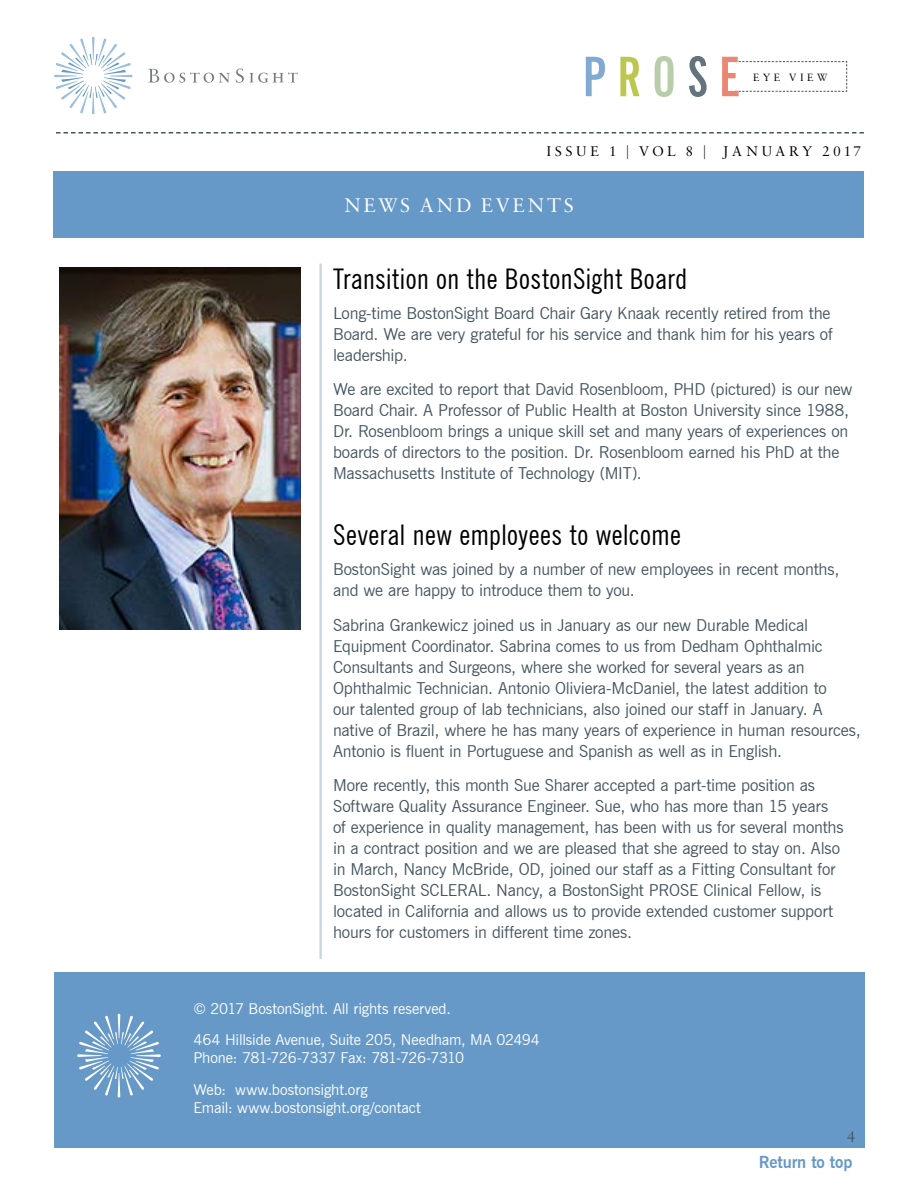
<style>
.page{position:relative;width:918px;height:1188px;background:#fff}
.page>*{position:absolute;margin:0;border:0;box-sizing:border-box;transform-origin:0 0}
.t1{font:700 extra-condensed 54.6px "News Gothic BT";letter-spacing:.205em;color:#82a9d1}
.t2{font:condensed 28.5px "News Gothic BT";letter-spacing:.015em;color:#000}
.t3{font:21px "Sabon MT Pro";letter-spacing:.115em;color:#fff}
.t4{font:16.5px/21px "News Gothic BT";letter-spacing:-.01em;color:#455560}
.t5{font:700 16.5px "News Gothic BT";letter-spacing:-.005em;color:#6799c8}
.t6{font:16.5px "Sabon MT Pro";color:#455560}
.t7{font:15px/31.5px "News Gothic BT";letter-spacing:-.01em;color:#fff}
.t8{font:15px "Sabon MT Pro";letter-spacing:.22em;color:#000}
.t9{font:11.25px "Sabon MT Pro";letter-spacing:.3em;color:#000}
.s1{color:#bdc750}
.s2{color:#b8ceaa}
.s3{color:#64747f}
.s4{color:#ea8673}
</style>
<div class="page">
<svg style="left:56px;top:132px;width:808px;height:2px"></svg>
<svg style="left:735px;top:61px;width:112px;height:31px"></svg>
<svg style="left:54px;top:37px;width:79px;height:77px"></svg>
<svg style="left:148px;top:69px;width:82px;height:14px"></svg>
<svg style="left:236px;top:69px;width:8px;height:14px"></svg>
<svg style="left:250px;top:72px;width:47px;height:11px"></svg>
<div style="left:54px;top:972px;width:810px;height:176px;background:#6799c8"></div>
<svg style="left:77px;top:1014px;width:84px;height:83px"></svg>
<hr style="left:320px;top:508px;width:2px;height:451px;background:#3b6e8f">
<div style="left:54px;top:171px;width:810px;height:66px;background:#6799c8"></div>
<hr style="left:320px;top:264px;width:2px;height:244px;background:#3b6e8f">
<img style="left:60px;top:267px;width:240px;height:363px">
<h1 class="t1" style="left:582px;top:44px;width:158px">P<span class="s1">R</span><span class="s2">O</span><span class="s3">S</span><span class="s4">E</span></h1>
<p class="t9" style="left:753px;top:70px;width:76px">EYE VIEW</p>
<p class="t8" style="left:547px;top:142px;width:316px">ISSUE 1 | VOL 8 | JANUARY 2017</p>
<p class="t3" style="left:344px;top:192px;width:231px">NEWS AND EVENTS</p>
<h2 class="t2" style="left:333px;top:261px;width:356px">Transition on the BostonSight Board</h2>
<p class="t4" style="left:333px;top:302px;width:501px">Long-time BostonSight Board Chair Gary Knaak recently retired from the<br>Board. We are very grateful for his service and thank him for his years of leadership.</p>
<p class="t4" style="left:333px;top:379px;width:521px">We are excited to report that David Rosenbloom, PHD (pictured) is our new Board Chair. A Professor of Public Health at Boston University since 1988, Dr. Rosenbloom brings a unique skill set and many years of experiences on boards of directors to the position. Dr. Rosenbloom earned his PhD at the Massachusetts Institute of Technology (MIT).</p>
<h2 class="t2" style="left:333px;top:518px;width:349px">Several new employees to welcome</h2>
<p class="t4" style="left:333px;top:559px;width:508px">BostonSight was joined by a number of new employees in recent months, and we are happy to introduce them to you.</p>
<p class="t4" style="left:333px;top:614px;width:529px">Sabrina Grankewicz joined us in January as our new Durable Medical Equipment Coordinator. Sabrina comes to us from Dedham Ophthalmic Consultants and Surgeons, where she worked for several years as an Ophthalmic Technician. Antonio Oliviera-McDaniel, the latest addition to<br>our talented group of lab technicians, also joined our staff in January. A native of Brazil, where he has many years of experience in human resources, Antonio is fluent in Portuguese and Spanish as well as in English.</p>
<p class="t4" style="left:333px;top:775px;width:512px">More recently, this month Sue Sharer accepted a part-time position as Software Quality Assurance Engineer. Sue, who has more than 15 years of experience in quality management, has been with us for several months in a contract position and we are pleased that she agreed to stay on. Also in March, Nancy McBride, OD, joined our staff as a Fitting Consultant for BostonSight SCLERAL. Nancy, a BostonSight PROSE Clinical Fellow, is located in California and allows us to provide extended customer support hours for customers in different time zones.</p>
<p class="t7" style="left:194px;top:993px;width:348px">© 2017 BostonSight. All rights reserved.<br>464 Hillside Avenue, Suite 205, Needham, MA 02494</p>
<p class="t7" style="left:194px;top:1042px;width:272px">Phone: 781-726-7337 Fax: 781-726-7310<br>Web: www.bostonsight.org</p>
<p class="t7" style="left:194px;top:1092px;width:229px">Email: www.bostonsight.org/contact</p>
<p class="t6" style="left:847px;top:1126px;width:9px">4</p>
<p class="t5" style="left:759px;top:1152px;width:95px">Return to top</p>
</div>
